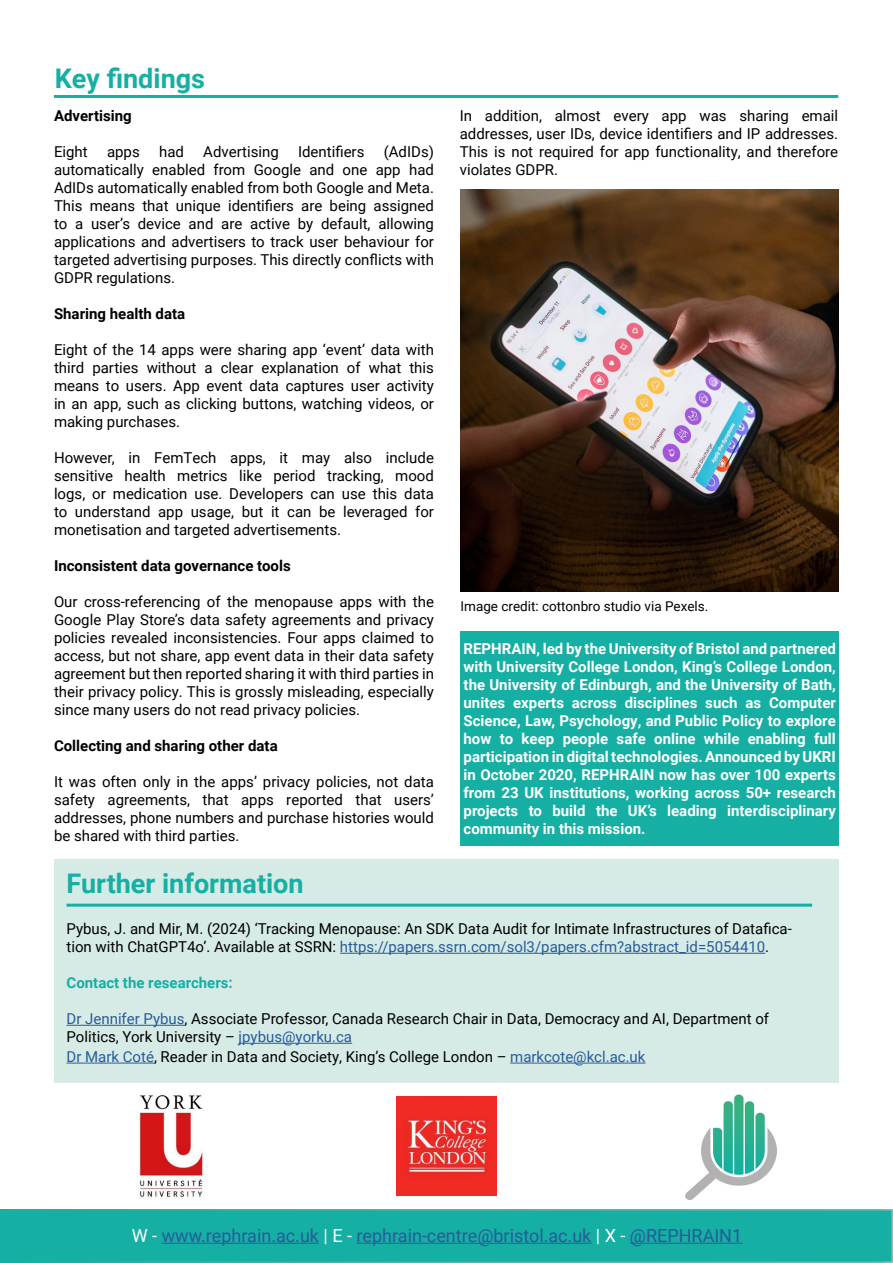
<style>
.page{position:relative;width:893px;height:1263px;background:#fff}
.page>*{position:absolute;margin:0;border:0;box-sizing:border-box;transform-origin:0 0}
.t1{font:700 27px "Roboto";color:#15afa3}
.t2{font:18px "Roboto";color:#275b9b}
.t3{font:15px/18px "Roboto";color:#000;text-align:justify}
.t4{font:700 15px/18px "Roboto";color:#fff;text-align:justify}
.t5{font:700 15px "Roboto";color:#000}
.t6{font:700 15px "Roboto";color:#15afa3}
.t7{font:13.5px "Roboto";color:#000}
.s1{color:#275b9b}
.s2{color:#fff}
</style>
<div class="page">
<div style="left:1px;top:1210px;width:891px;height:52px;background:#15afa3"></div>
<div style="left:54px;top:859px;width:785px;height:223px;background:#d6ebe6"></div>
<hr style="left:54px;top:95px;width:784px;height:3px;background:#15afa3">
<hr style="left:340px;top:953px;width:425px;height:1px;background:#275b9b">
<hr style="left:67px;top:1025px;width:118px;height:1px;background:#275b9b">
<hr style="left:239px;top:1043px;width:113px;height:1px;background:#275b9b">
<hr style="left:67px;top:1063px;width:87px;height:1px;background:#275b9b">
<hr style="left:510px;top:1063px;width:135px;height:1px;background:#275b9b">
<hr style="left:162px;top:1243px;width:157px;height:1px;background:#275b9b">
<hr style="left:356px;top:1243px;width:235px;height:1px;background:#275b9b">
<hr style="left:630px;top:1243px;width:112px;height:1px;background:#275b9b">
<img style="left:137px;top:1095px;width:66px;height:102px">
<img style="left:685px;top:1094px;width:92px;height:105px">
<img style="left:396px;top:1097px;width:101px;height:98px">
<hr style="left:67px;top:904px;width:745px;height:3px;background:#15afa3">
<div style="left:460px;top:631px;width:379px;height:215px;background:#15afa3"></div>
<img style="left:460px;top:190px;width:379px;height:401px">
<h1 class="t1" style="left:55px;top:59px;width:152px">Key findings</h1>
<p class="t5" style="left:54px;top:105px;width:79px">Advertising</p>
<p class="t3" style="left:54px;top:142px;width:35px">Eight</p>
<p class="t3" style="left:107px;top:142px;width:34px">apps</p>
<p class="t3" style="left:159px;top:142px;width:26px">had</p>
<p class="t3" style="left:203px;top:142px;width:77px">Advertising</p>
<p class="t3" style="left:298px;top:142px;width:68px">Identifiers</p>
<p class="t3" style="left:460px;top:106px;width:380px">In addition, almost every app was sharing email addresses, user IDs, device identifiers and IP addresses.<br>This is not required for app functionality, and therefore violates GDPR.</p>
<p class="t3" style="left:54px;top:142px;width:381px;text-indent:330px">(AdIDs) automatically enabled from Google and one app had AdIDs automatically enabled from both Google and Meta.<br>This means that unique identifiers are being assigned to a user’s device and are active by default, allowing applications and advertisers to track user behaviour for targeted advertising purposes. This directly conflicts with GDPR regulations.</p>
<p class="t5" style="left:54px;top:303px;width:133px">Sharing health data</p>
<p class="t3" style="left:54px;top:340px;width:381px">Eight of the 14 apps were sharing app ‘event’ data with third parties without a clear explanation of what this means to users. App event data captures user activity in an app, such as clicking buttons, watching videos, or making purchases.</p>
<p class="t3" style="left:54px;top:448px;width:381px">However, in FemTech apps, it may also include sensitive health metrics like period tracking, mood logs, or medication use. Developers can use this data to understand app usage, but it can be leveraged for monetisation and targeted advertisements.</p>
<p class="t5" style="left:54px;top:555px;width:238px">Inconsistent data governance tools</p>
<p class="t3" style="left:54px;top:592px;width:381px">Our cross-referencing of the menopause apps with the Google Play Store’s data safety agreements and privacy policies revealed inconsistencies. Four apps claimed to access, but not share, app event data in their data safety agreement but then reported sharing it with third parties in their privacy policy. This is grossly misleading, especially since many users do not read privacy policies.</p>
<p class="t5" style="left:54px;top:735px;width:225px">Collecting and sharing other data</p>
<p class="t3" style="left:54px;top:772px;width:381px">It was often only in the apps’ privacy policies, not data safety agreements, that apps reported that users’ addresses, phone numbers and purchase histories would be shared with third parties.</p>
<h1 class="t1" style="left:67px;top:864px;width:239px">Further information</h1>
<p class="t3" style="left:67px;top:919px;width:727px">Pybus, J. and Mir, M. (2024) ‘Tracking Menopause: An SDK Data Audit for Intimate Infrastructures of Datafica&shy;tion with ChatGPT4o’. Available at SSRN: <span class="s1">https://papers.ssrn.com/sol3/papers.cfm?abstract_id=5054410</span>.</p>
<p class="t6" style="left:67px;top:972px;width:168px">Contact the researchers:</p>
<p class="t3" style="left:67px;top:1009px;width:704px"><span class="s1">Dr Jennifer Pybus</span>, Associate Professor, Canada Research Chair in Data, Democracy and AI, Department of<br>Politics, York University – <span class="s1">jpybus@yorku.ca</span></p>
<p class="t3" style="left:67px;top:1047px;width:580px"><span class="s1">Dr Mark Coté</span>, Reader in Data and Society, King’s College London – <span class="s1">markcote@kcl.ac.uk</span></p>
<p class="t7" style="left:460px;top:597px;width:249px">Image credit: cottonbro studio via Pexels.</p>
<p class="t4" style="left:464px;top:639px;width:374px">REPHRAIN, led by the University of Bristol and partnered with University College London, King’s College London, the University of Edinburgh, and the University of Bath, unites experts across disciplines such as Computer Science, Law, Psychology, and Public Policy to explore how to keep people safe online while enabling full participation in digital technologies. Announced by UKRI in October 2020, REPHRAIN now has over 100 experts from 23 UK institutions, working across 50+ research projects to build the UK’s leading interdisciplinary community in this mission.</p>
<p class="t2" style="left:132px;top:1223px;width:612px"><span class="s2">W -</span> www.rephrain.ac.uk <span class="s2">| E -</span> rephrain-centre@bristol.ac.uk <span class="s2">| X -</span> @REPHRAIN1</p>
</div>
